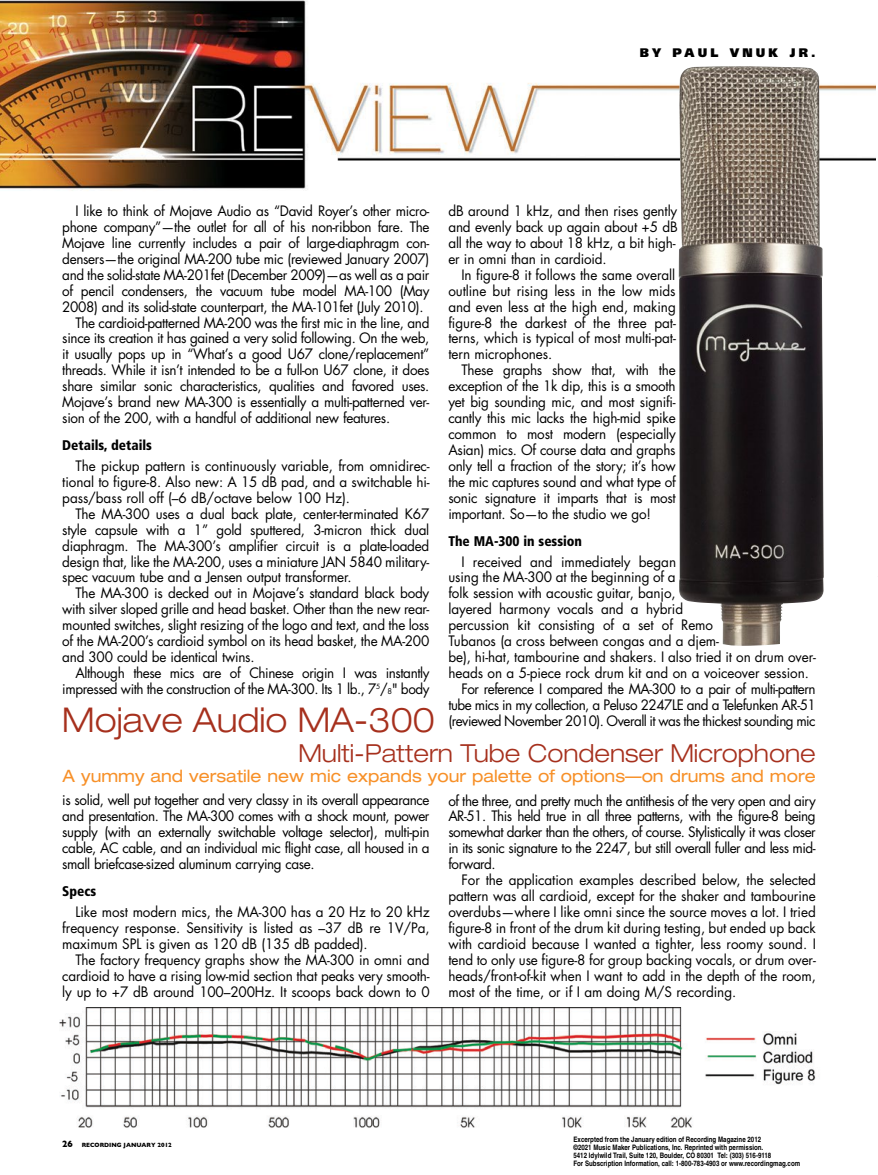
<style>
.page{position:relative;width:878px;height:1175px;background:#fff}
.page>*{position:absolute;margin:0;border:0;box-sizing:border-box;transform-origin:0 0}
.t1{font:300 expanded 34.2px "Helvetica Neue";color:#a6301d}
.t2{font:300 expanded 24.9px "Helvetica Neue";color:#a6301d}
.t3{font:expanded 17.1px "Helvetica Neue";color:#f79028}
.t4{font:13.95px/15.9px "Futura";letter-spacing:-.02em;color:#000}
.t5{font:900 12.45px "Frutiger";color:#000}
.t6{font:700 condensed 7.5px "Helvetica";color:#000}
.t7{font:700 6.15px "Gill Sans";color:#000}
.s1{font-family:"Frutiger";font-weight:900;font-stretch:condensed}
.s2{font-size:7.8px}
.s3{font-size:9.3px}
</style>
<div class="page">
<img style="left:0;top:0;width:875px;height:191px">
<img style="left:678px;top:66px;width:145px;height:580px">
<img style="left:59px;top:1008px;width:757px;height:120px">
<p class="t5" style="left:639px;top:45px;width:177px">BY PAUL VNUK JR.</p>
<p class="t4" style="left:75px;top:203px;width:355px">I like to think of Mojave Audio as “David Royer’s other micro-</p>
<p class="t4" style="left:62px;top:219px;width:369px">phone company”—the outlet for all of his non-ribbon fare. The</p>
<p class="t4" style="left:62px;top:235px;width:368px">Mojave line currently includes a pair of large-diaphragm con-</p>
<p class="t4" style="left:62px;top:251px;width:368px">densers—the original MA-200 tube mic (reviewed January 2007)</p>
<p class="t4" style="left:62px;top:267px;width:368px">and the solid-state MA-201fet (December 2009)—as well as a pair</p>
<p class="t4" style="left:62px;top:283px;width:368px">of pencil condensers, the vacuum tube model MA-100 (May</p>
<p class="t4" style="left:62px;top:299px;width:363px">2008) and its solid-state counterpart, the MA-101fet (July 2010).</p>
<p class="t4" style="left:75px;top:315px;width:355px">The cardioid-patterned MA-200 was the first mic in the line, and</p>
<p class="t4" style="left:62px;top:330px;width:368px">since its creation it has gained a very solid following. On the web,</p>
<p class="t4" style="left:62px;top:346px;width:368px">it usually pops up in “What’s a good U67 clone/replacement”</p>
<p class="t4" style="left:62px;top:362px;width:368px">threads. While it isn’t intended to be a full-on U67 clone, it does</p>
<p class="t4" style="left:62px;top:378px;width:368px">share similar sonic characteristics, qualities and favored uses.</p>
<p class="t4" style="left:62px;top:394px;width:368px">Mojave’s brand new MA-300 is essentially a multi-patterned ver-</p>
<p class="t4" style="left:62px;top:410px;width:329px">sion of the 200, with a handful of additional new features.</p>
<p class="t4" style="left:75px;top:435px;width:356px;line-height:20.5px;text-indent:-13px"><span class="s1">Details, details<br></span>The pickup pattern is continuously variable, from omnidirec-</p>
<p class="t4" style="left:62px;top:474px;width:369px">tional to figure-8. Also new: A 15 dB pad, and a switchable hi-</p>
<p class="t4" style="left:62px;top:490px;width:289px">pass/bass roll off (–6 dB/octave below 100 Hz).</p>
<p class="t4" style="left:75px;top:506px;width:355px">The MA-300 uses a dual back plate, center-terminated K67</p>
<p class="t4" style="left:62px;top:522px;width:368px">style capsule with a 1” gold sputtered, 3-micron thick dual</p>
<p class="t4" style="left:62px;top:537px;width:368px">diaphragm. The MA-300’s amplifier circuit is a plate-loaded</p>
<p class="t4" style="left:62px;top:553px;width:368px">design that, like the MA-200, uses a miniature JAN 5840 military-</p>
<p class="t4" style="left:62px;top:569px;width:291px">spec vacuum tube and a Jensen output transformer.</p>
<p class="t4" style="left:75px;top:585px;width:355px">The MA-300 is decked out in Mojave’s standard black body</p>
<p class="t4" style="left:62px;top:601px;width:368px">with silver sloped grille and head basket. Other than the new rear-</p>
<p class="t4" style="left:62px;top:617px;width:368px">mounted switches, slight resizing of the logo and text, and the loss</p>
<p class="t4" style="left:62px;top:633px;width:368px">of the MA-200’s cardioid symbol on its head basket, the MA-200</p>
<p class="t4" style="left:62px;top:649px;width:194px">and 300 could be identical twins.</p>
<p class="t4" style="left:75px;top:665px;width:355px">Although these mics are of Chinese origin I was instantly</p>
<p class="t4" style="left:62px;top:681px;width:369px">impressed with the construction of the MA-300. Its 1 lb., 7<sup>5</sup>/<span class="s2">8</span>" body</p>
<p class="t4" style="left:448px;top:203px;width:230px">dB around 1 kHz, and then rises gently</p>
<p class="t4" style="left:448px;top:219px;width:231px">and evenly back up again about +5 dB</p>
<p class="t4" style="left:448px;top:235px;width:229px">all the way to about 18 kHz, a bit high-</p>
<p class="t4" style="left:448px;top:251px;width:160px">er in omni than in cardioid.</p>
<p class="t4" style="left:461px;top:267px;width:215px">In figure-8 it follows the same overall</p>
<p class="t4" style="left:448px;top:283px;width:229px">outline but rising less in the low mids</p>
<p class="t4" style="left:448px;top:299px;width:229px">and even less at the high end, making</p>
<p class="t4" style="left:448px;top:314px;width:229px">figure-8 the darkest of the three pat-</p>
<p class="t4" style="left:448px;top:330px;width:229px">terns, which is typical of most multi-pat-</p>
<p class="t4" style="left:448px;top:346px;width:105px">tern microphones.</p>
<p class="t4" style="left:461px;top:362px;width:216px">These graphs show that, with the</p>
<p class="t4" style="left:448px;top:378px;width:229px">exception of the 1k dip, this is a smooth</p>
<p class="t4" style="left:448px;top:394px;width:229px">yet big sounding mic, and most signifi-</p>
<p class="t4" style="left:448px;top:410px;width:229px">cantly this mic lacks the high-mid spike</p>
<p class="t4" style="left:448px;top:426px;width:229px">common to most modern (especially</p>
<p class="t4" style="left:448px;top:442px;width:229px">Asian) mics. Of course data and graphs</p>
<p class="t4" style="left:448px;top:458px;width:229px">only tell a fraction of the story; it’s how</p>
<p class="t4" style="left:448px;top:474px;width:229px">the mic captures sound and what type of</p>
<p class="t4" style="left:448px;top:490px;width:229px">sonic signature it imparts that is most</p>
<p class="t4" style="left:448px;top:506px;width:204px">important. So—to the studio we go!</p>
<p class="t4" style="left:461px;top:530px;width:216px;line-height:20.5px;text-indent:-13px"><span class="s1">The MA-300 in session<br></span>I received and immediately began</p>
<p class="t4" style="left:448px;top:569px;width:229px">using the MA-300 at the beginning of a</p>
<p class="t4" style="left:448px;top:585px;width:229px">folk session with acoustic guitar, banjo,</p>
<p class="t4" style="left:448px;top:601px;width:236px">layered harmony vocals and a hybrid</p>
<p class="t4" style="left:448px;top:617px;width:266px">percussion kit consisting of a set of Remo</p>
<p class="t4" style="left:448px;top:633px;width:272px">Tubanos (a cross between congas and a djem-</p>
<p class="t4" style="left:448px;top:649px;width:369px">be), hi-hat, tambourine and shakers. I also tried it on drum over-</p>
<p class="t4" style="left:448px;top:665px;width:362px">heads on a 5-piece rock drum kit and on a voiceover session.</p>
<p class="t4" style="left:461px;top:681px;width:356px">For reference I compared the MA-300 to a pair of multi-pattern</p>
<p class="t4" style="left:448px;top:697px;width:369px">tube mics in my collection, a Peluso 2247LE and a Telefunken AR-51</p>
<p class="t4" style="left:448px;top:713px;width:369px">(reviewed November 2010). Overall it was the thickest sounding mic</p>
<p class="t1" style="left:62px;top:699px;width:374px">Mojave Audio MA-300</p>
<p class="t2" style="left:298px;top:738px;width:519px">Multi-Pattern Tube Condenser Microphone</p>
<p class="t3" style="left:63px;top:765px;width:754px">A yummy and versatile new mic expands your palette of options—on drums and more</p>
<p class="t4" style="left:62px;top:792px;width:369px;text-align:justify">is solid, well put together and very classy in its overall appearance and presentation. The MA-300 comes with a shock mount, power supply (with an externally switchable voltage selector), multi-pin cable, AC cable, and an individual mic flight case, all housed in a small briefcase-sized aluminum carrying case.</p>
<p class="t4" style="left:75px;top:881px;width:356px;line-height:20.5px;text-indent:-13px"><span class="s1">Specs<br></span>Like most modern mics, the MA-300 has a 20 Hz to 20 kHz</p>
<p class="t4" style="left:62px;top:920px;width:369px">frequency response. Sensitivity is listed as –37 dB re 1V/Pa,</p>
<p class="t4" style="left:62px;top:936px;width:307px">maximum SPL is given as 120 dB (135 dB padded).</p>
<p class="t4" style="left:75px;top:951px;width:355px">The factory frequency graphs show the MA-300 in omni and</p>
<p class="t4" style="left:62px;top:967px;width:369px">cardioid to have a rising low-mid section that peaks very smooth-</p>
<p class="t4" style="left:62px;top:983px;width:369px">ly up to +7 dB around 100–200Hz. It scoops back down to 0</p>
<p class="t4" style="left:448px;top:792px;width:369px">of the three, and pretty much the antithesis of the very open and airy</p>
<p class="t4" style="left:448px;top:808px;width:369px">AR-51. This held true in all three patterns, with the figure-8 being</p>
<p class="t4" style="left:448px;top:824px;width:369px">somewhat darker than the others, of course. Stylistically it was closer</p>
<p class="t4" style="left:448px;top:840px;width:369px">in its sonic signature to the 2247, but still overall fuller and less mid-</p>
<p class="t4" style="left:448px;top:856px;width:49px">forward.</p>
<p class="t4" style="left:461px;top:872px;width:356px">For the application examples described below, the selected</p>
<p class="t4" style="left:448px;top:888px;width:369px">pattern was all cardioid, except for the shaker and tambourine</p>
<p class="t4" style="left:448px;top:904px;width:369px">overdubs—where I like omni since the source moves a lot. I tried</p>
<p class="t4" style="left:448px;top:920px;width:369px">figure-8 in front of the drum kit during testing, but ended up back</p>
<p class="t4" style="left:448px;top:936px;width:369px">with cardioid because I wanted a tighter, less roomy sound. I</p>
<p class="t4" style="left:448px;top:951px;width:369px">tend to only use figure-8 for group backing vocals, or drum over-</p>
<p class="t4" style="left:448px;top:967px;width:369px">heads/front-of-kit when I want to add in the depth of the room,</p>
<p class="t4" style="left:448px;top:983px;width:289px">most of the time, or if I am doing M/S recording.</p>
<p class="t7" style="left:62px;top:1141px;width:111px"><span class="s3">26</span> RECORDING JANUARY 2012</p>
<p class="t6" style="left:573px;top:1134px;width:189px">Excerpted from the January edition of Recording Magazine 2012</p>
<p class="t6" style="left:573px;top:1142px;width:191px">©2021 Music Maker Publications, Inc. Reprinted with permission.</p>
<p class="t6" style="left:573px;top:1150px;width:199px">5412 Idylwild Trail, Suite 120, Boulder, CO 80301 Tel: (303) 516-9118</p>
<p class="t6" style="left:573px;top:1159px;width:228px">For Subscription Information, call: 1-800-783-4903 or www.recordingmag.com</p>
</div>
